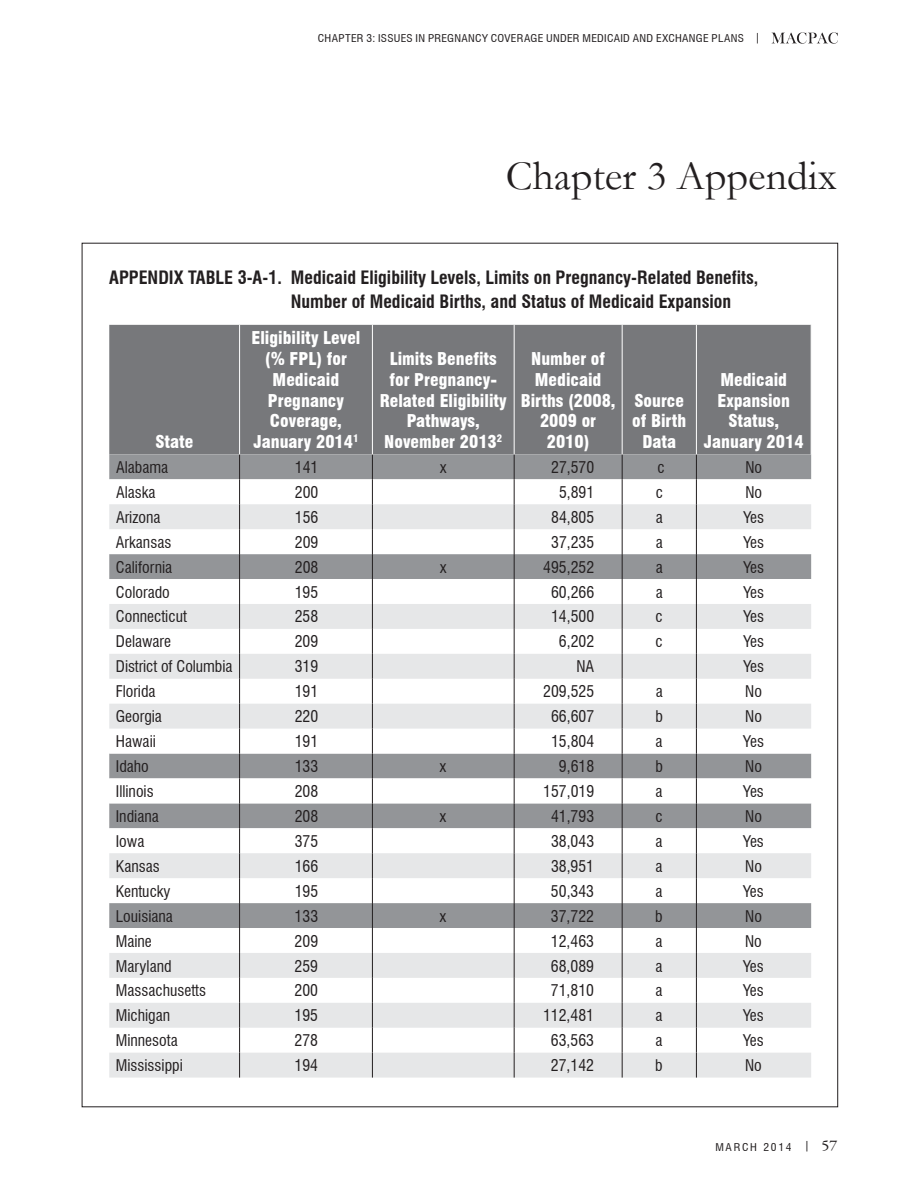
<style>
.page{position:relative;width:918px;height:1188px;background:#fff}
.page>*{position:absolute;margin:0;border:0;box-sizing:border-box;transform-origin:0 0}
.t1{font:42px "Garamond";color:#231f20}
.t2{font:700 condensed 18px/24px "Swiss 721 BT";color:#231f20}
.t3{font:900 condensed 17.25px/20.7px "Swiss 721 BT";color:#fff;text-align:center}
.t4{font:condensed 15.75px "Swiss 721 BT";color:#231f20}
.t5{font:condensed 10.5px "Swiss 721 BT";letter-spacing:.025em;color:#231f20;scale:1.1 1}
.t6{font:condensed 10.5px "Swiss 721 BT";letter-spacing:.15em;color:#231f20;scale:1.1 1}
.s1{font-family:"Garamond Premr Pro";font-stretch:normal;font-size:15px}
</style>
<div class="page">
<svg style="left:771px;top:32px;width:67px;height:12px"></svg>
<div style="left:109px;top:325px;width:702px;height:129px;background:#77787b"></div>
<div style="left:109px;top:454px;width:702px;height:25px;background:#939598"></div>
<svg style="left:109px;top:504px;width:702px;height:574px"></svg>
<svg style="left:239px;top:454px;width:1px;height:624px"></svg>
<svg style="left:372px;top:454px;width:1px;height:624px"></svg>
<svg style="left:514px;top:454px;width:1px;height:624px"></svg>
<svg style="left:622px;top:454px;width:1px;height:624px"></svg>
<svg style="left:696px;top:454px;width:1px;height:624px"></svg>
<hr style="left:239px;top:325px;width:1px;height:129px;background:#fff">
<hr style="left:372px;top:325px;width:1px;height:129px;background:#fff">
<hr style="left:514px;top:325px;width:1px;height:129px;background:#fff">
<hr style="left:622px;top:325px;width:1px;height:129px;background:#fff">
<hr style="left:696px;top:325px;width:1px;height:129px;background:#fff">
<p class="t5" style="left:318px;top:32px;width:9px">Chapt</p>
<p class="t5" style="left:351px;top:32px;width:292px">er 3: Issues in Pregnancy Covera ge under Medica id and Excha</p>
<p class="t5" style="left:689px;top:32px;width:67px">nge Plans |</p>
<h1 class="t1" style="left:506px;top:148px;width:333px">Chapter 3 Appendix</h1>
<p class="t2" style="left:291px;top:266px;width:469px;text-indent:-182px">APPENDIX TABLE 3-A-1. Medicaid Eligibility Levels, Limits on Pregnancy-Related Benefits,<br>Number of Medicaid Births, and Status of Medicaid Expansion</p>
<p class="t3" style="left:155px;top:431px;width:40px">State</p>
<p class="t3" style="left:251px;top:328px;width:111px">Eligibility Level (% FPL) for<br>Medicaid<br>Pregnancy<br>Coverage,<br>January 2014<sup>1</sup></p>
<p class="t3" style="left:380px;top:349px;width:129px">Limits Benefits for Pregnancy-<br>Related Eligibility<br>Pathways,<br>November 2013<sup>2</sup></p>
<p class="t3" style="left:521px;top:349px;width:96px">Number of<br>Medicaid<br>Births (2008,<br>2009 or<br>2010)</p>
<p class="t3" style="left:632px;top:390px;width:56px">Source of Birth<br>Data</p>
<p class="t3" style="left:704px;top:369px;width:101px">Medicaid<br>Expansion<br>Status,<br>January 2014</p>
<p class="t4" style="left:116px;top:458px;width:54px">Alabama</p>
<p class="t4" style="left:295px;top:458px;width:25px">141</p>
<p class="t4" style="left:440px;top:458px;width:8px">x</p>
<p class="t4" style="left:551px;top:458px;width:45px">27,570</p>
<p class="t4" style="left:658px;top:458px;width:9px">c</p>
<p class="t4" style="left:745px;top:458px;width:18px">No</p>
<p class="t4" style="left:116px;top:483px;width:41px">Alaska</p>
<p class="t4" style="left:295px;top:483px;width:25px">200</p>
<p class="t4" style="left:559px;top:483px;width:37px">5,891</p>
<p class="t4" style="left:656px;top:483px;width:9px">c</p>
<p class="t4" style="left:745px;top:483px;width:18px">No</p>
<p class="t4" style="left:116px;top:508px;width:46px">Arizona</p>
<p class="t4" style="left:295px;top:508px;width:25px">156</p>
<p class="t4" style="left:551px;top:508px;width:45px">84,805</p>
<p class="t4" style="left:656px;top:508px;width:9px">a</p>
<p class="t4" style="left:743px;top:508px;width:22px">Yes</p>
<p class="t4" style="left:116px;top:532px;width:57px">Arkansas</p>
<p class="t4" style="left:295px;top:532px;width:25px">209</p>
<p class="t4" style="left:551px;top:532px;width:45px">37,235</p>
<p class="t4" style="left:656px;top:532px;width:9px">a</p>
<p class="t4" style="left:743px;top:532px;width:22px">Yes</p>
<p class="t4" style="left:116px;top:557px;width:58px">California</p>
<p class="t4" style="left:295px;top:557px;width:25px">208</p>
<p class="t4" style="left:440px;top:557px;width:8px">x</p>
<p class="t4" style="left:543px;top:557px;width:52px">495,252</p>
<p class="t4" style="left:656px;top:557px;width:9px">a</p>
<p class="t4" style="left:743px;top:557px;width:22px">Yes</p>
<p class="t4" style="left:116px;top:582px;width:55px">Colorado</p>
<p class="t4" style="left:295px;top:582px;width:25px">195</p>
<p class="t4" style="left:551px;top:582px;width:45px">60,266</p>
<p class="t4" style="left:656px;top:582px;width:9px">a</p>
<p class="t4" style="left:743px;top:582px;width:22px">Yes</p>
<p class="t4" style="left:116px;top:607px;width:73px">Connecticut</p>
<p class="t4" style="left:295px;top:607px;width:25px">258</p>
<p class="t4" style="left:551px;top:607px;width:45px">14,500</p>
<p class="t4" style="left:656px;top:607px;width:9px">c</p>
<p class="t4" style="left:743px;top:607px;width:22px">Yes</p>
<p class="t4" style="left:116px;top:632px;width:57px">Delaware</p>
<p class="t4" style="left:295px;top:632px;width:25px">209</p>
<p class="t4" style="left:559px;top:632px;width:37px">6,202</p>
<p class="t4" style="left:656px;top:632px;width:9px">c</p>
<p class="t4" style="left:743px;top:632px;width:22px">Yes</p>
<p class="t4" style="left:116px;top:657px;width:118px">District of Columbia</p>
<p class="t4" style="left:295px;top:657px;width:25px">319</p>
<p class="t4" style="left:576px;top:657px;width:19px">NA</p>
<p class="t4" style="left:743px;top:657px;width:22px">Yes</p>
<p class="t4" style="left:116px;top:682px;width:41px">Florida</p>
<p class="t4" style="left:295px;top:682px;width:25px">191</p>
<p class="t4" style="left:543px;top:682px;width:52px">209,525</p>
<p class="t4" style="left:656px;top:682px;width:9px">a</p>
<p class="t4" style="left:745px;top:682px;width:18px">No</p>
<p class="t4" style="left:116px;top:707px;width:48px">Georgia</p>
<p class="t4" style="left:295px;top:707px;width:25px">220</p>
<p class="t4" style="left:551px;top:707px;width:45px">66,607</p>
<p class="t4" style="left:655px;top:707px;width:9px">b</p>
<p class="t4" style="left:745px;top:707px;width:18px">No</p>
<p class="t4" style="left:116px;top:732px;width:42px">Hawaii</p>
<p class="t4" style="left:295px;top:732px;width:25px">191</p>
<p class="t4" style="left:551px;top:732px;width:45px">15,804</p>
<p class="t4" style="left:656px;top:732px;width:9px">a</p>
<p class="t4" style="left:743px;top:732px;width:22px">Yes</p>
<p class="t4" style="left:116px;top:757px;width:34px">Idaho</p>
<p class="t4" style="left:295px;top:757px;width:25px">133</p>
<p class="t4" style="left:440px;top:757px;width:8px">x</p>
<p class="t4" style="left:559px;top:757px;width:37px">9,618</p>
<p class="t4" style="left:655px;top:757px;width:9px">b</p>
<p class="t4" style="left:745px;top:757px;width:18px">No</p>
<p class="t4" style="left:116px;top:782px;width:39px">Illinois</p>
<p class="t4" style="left:295px;top:782px;width:25px">208</p>
<p class="t4" style="left:543px;top:782px;width:52px">157,019</p>
<p class="t4" style="left:656px;top:782px;width:9px">a</p>
<p class="t4" style="left:743px;top:782px;width:22px">Yes</p>
<p class="t4" style="left:116px;top:807px;width:44px">Indiana</p>
<p class="t4" style="left:295px;top:807px;width:25px">208</p>
<p class="t4" style="left:440px;top:807px;width:8px">x</p>
<p class="t4" style="left:551px;top:807px;width:45px">41,793</p>
<p class="t4" style="left:656px;top:807px;width:9px">c</p>
<p class="t4" style="left:745px;top:807px;width:18px">No</p>
<p class="t4" style="left:116px;top:832px;width:30px">Iowa</p>
<p class="t4" style="left:295px;top:832px;width:25px">375</p>
<p class="t4" style="left:551px;top:832px;width:45px">38,043</p>
<p class="t4" style="left:656px;top:832px;width:9px">a</p>
<p class="t4" style="left:743px;top:832px;width:22px">Yes</p>
<p class="t4" style="left:116px;top:857px;width:45px">Kansas</p>
<p class="t4" style="left:295px;top:857px;width:25px">166</p>
<p class="t4" style="left:551px;top:857px;width:45px">38,951</p>
<p class="t4" style="left:656px;top:857px;width:9px">a</p>
<p class="t4" style="left:745px;top:857px;width:18px">No</p>
<p class="t4" style="left:116px;top:882px;width:56px">Kentucky</p>
<p class="t4" style="left:295px;top:882px;width:25px">195</p>
<p class="t4" style="left:551px;top:882px;width:45px">50,343</p>
<p class="t4" style="left:656px;top:882px;width:9px">a</p>
<p class="t4" style="left:743px;top:882px;width:22px">Yes</p>
<p class="t4" style="left:116px;top:906px;width:59px">Louisiana</p>
<p class="t4" style="left:295px;top:906px;width:25px">133</p>
<p class="t4" style="left:440px;top:906px;width:8px">x</p>
<p class="t4" style="left:551px;top:906px;width:45px">37,722</p>
<p class="t4" style="left:655px;top:906px;width:9px">b</p>
<p class="t4" style="left:745px;top:906px;width:18px">No</p>
<p class="t4" style="left:116px;top:931px;width:38px">Maine</p>
<p class="t4" style="left:295px;top:931px;width:25px">209</p>
<p class="t4" style="left:551px;top:931px;width:45px">12,463</p>
<p class="t4" style="left:656px;top:931px;width:9px">a</p>
<p class="t4" style="left:745px;top:931px;width:18px">No</p>
<p class="t4" style="left:116px;top:956px;width:57px">Maryland</p>
<p class="t4" style="left:295px;top:956px;width:25px">259</p>
<p class="t4" style="left:551px;top:956px;width:45px">68,089</p>
<p class="t4" style="left:656px;top:956px;width:9px">a</p>
<p class="t4" style="left:743px;top:956px;width:22px">Yes</p>
<p class="t4" style="left:116px;top:981px;width:92px">Massachusetts</p>
<p class="t4" style="left:295px;top:981px;width:25px">200</p>
<p class="t4" style="left:551px;top:981px;width:45px">71,810</p>
<p class="t4" style="left:656px;top:981px;width:9px">a</p>
<p class="t4" style="left:743px;top:981px;width:22px">Yes</p>
<p class="t4" style="left:116px;top:1006px;width:56px">Michigan</p>
<p class="t4" style="left:295px;top:1006px;width:25px">195</p>
<p class="t4" style="left:543px;top:1006px;width:52px">112,481</p>
<p class="t4" style="left:656px;top:1006px;width:9px">a</p>
<p class="t4" style="left:743px;top:1006px;width:22px">Yes</p>
<p class="t4" style="left:116px;top:1031px;width:63px">Minnesota</p>
<p class="t4" style="left:295px;top:1031px;width:25px">278</p>
<p class="t4" style="left:551px;top:1031px;width:45px">63,563</p>
<p class="t4" style="left:655px;top:1031px;width:9px">a</p>
<p class="t4" style="left:743px;top:1031px;width:22px">Yes</p>
<p class="t4" style="left:116px;top:1056px;width:69px">Mississippi</p>
<p class="t4" style="left:295px;top:1056px;width:25px">194</p>
<p class="t4" style="left:551px;top:1056px;width:45px">27,142</p>
<p class="t4" style="left:655px;top:1056px;width:9px">b</p>
<p class="t4" style="left:745px;top:1056px;width:18px">No</p>
<p class="t6" style="left:715px;top:1140px;width:113px">MARCH 2014 | <span class="s1">57</span></p>
</div>
